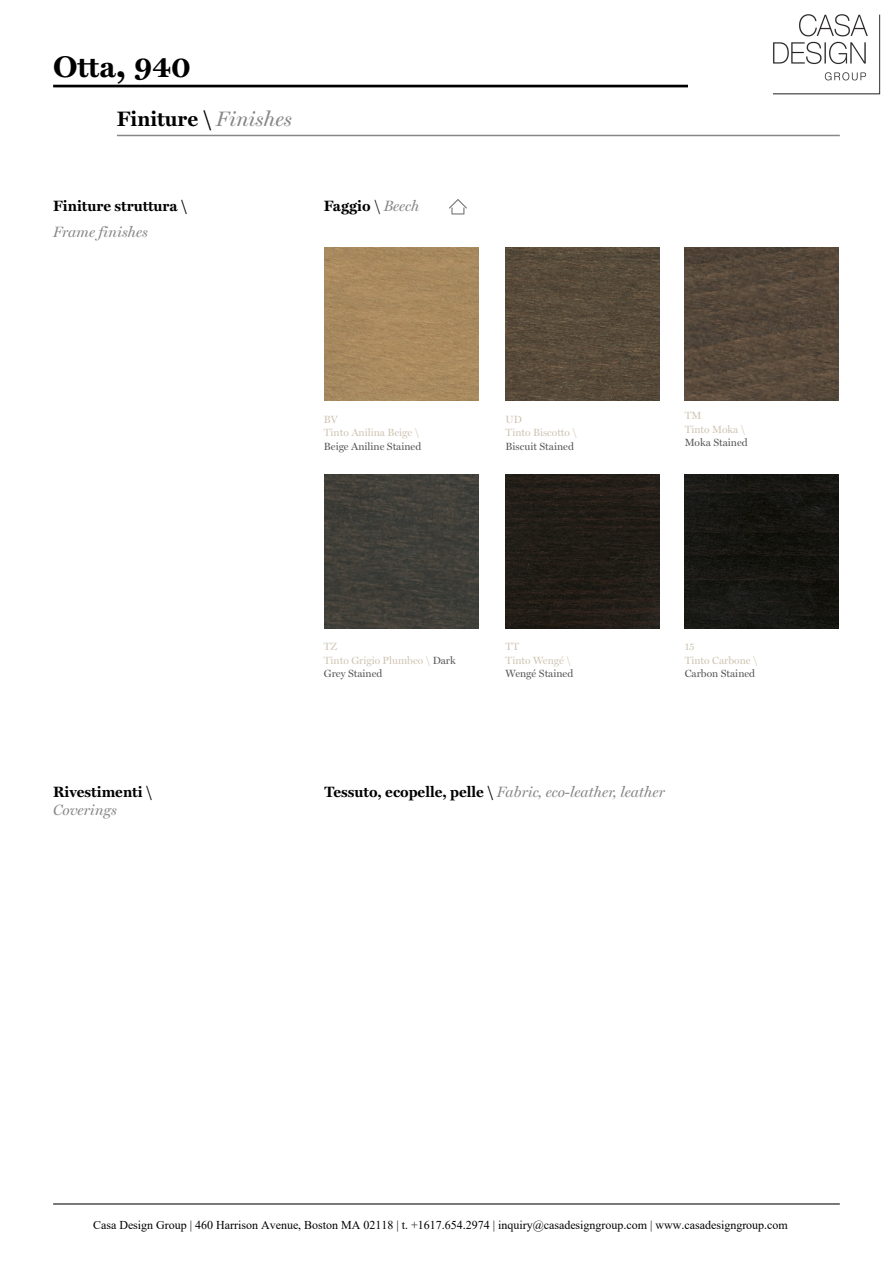
<style>
.page{position:relative;width:893px;height:1263px;background:#fff}
.page>*{position:absolute;margin:0;border:0;box-sizing:border-box;transform-origin:0 0}
.t1{font:700 30px "Miller Text";color:#000}
.t2{font:700 21px "Miller Text";color:#000}
.t3{font:italic 15px "Miller Display";color:#878787}
.t4{font:700 15px "Miller Text";color:#000}
.t5{font:12px "Times New Roman";color:#000}
.t6{font:10.5px/13.5px "Miller Display";color:#cfc4b2}
.t7{font:10.5px "Miller Display";color:#575756}
.t8{font:10.5px "Miller Display";color:#000}
.s1{font-size:36px}
.s2{font-family:"Miller Display";font-weight:400;font-style:italic;color:#878787}
.s3{font-family:"Miller Display";font-weight:400}
.s4{color:#575756}
.s5{font-family:"Miller Text";font-weight:700;font-style:normal;color:#000}
</style>
<div class="page">
<svg style="left:449px;top:199px;width:18px;height:15px"></svg>
<img style="left:506px;top:247px;width:153px;height:154px">
<img style="left:506px;top:474px;width:153px;height:154px">
<img style="left:325px;top:247px;width:153px;height:154px">
<img style="left:325px;top:474px;width:153px;height:154px">
<img style="left:685px;top:247px;width:153px;height:154px">
<img style="left:685px;top:474px;width:153px;height:154px">
<hr style="left:117px;top:135px;width:723px;height:1px;background:#878787">
<hr style="left:53px;top:1203px;width:787px;height:1px;background:#000">
<hr style="left:53px;top:85px;width:787px;height:2px;background:#000">
<img style="left:689px;top:85px;width:75px;height:2px">
<img style="left:764px;top:14px;width:117px;height:81px">
<h1 class="t1" style="left:53px;top:49px;width:139px">Otta<span class="s1">,</span> 940</h1>
<h2 class="t2" style="left:117px;top:107px;width:176px">Finiture \ <span class="s2">Finishes</span></h2>
<p class="t4" style="left:53px;top:197px;width:136px">Finiture struttura \</p>
<p class="t3" style="left:53px;top:223px;width:96px">Frame finishes</p>
<p class="t4" style="left:324px;top:197px;width:97px">Faggio <span class="s3">\</span> <span class="s2">Beech</span></p>
<p class="t6" style="left:324px;top:412px;width:97px">BV<br>Tinto Anilina Beige \</p>
<p class="t7" style="left:324px;top:440px;width:99px">Beige Aniline Stained</p>
<p class="t6" style="left:506px;top:412px;width:73px">UD<br>Tinto Biscotto \</p>
<p class="t7" style="left:506px;top:440px;width:70px">Biscuit Stained</p>
<p class="t6" style="left:685px;top:409px;width:62px">TM<br>Tinto Moka \</p>
<p class="t7" style="left:685px;top:437px;width:64px">Moka Stained</p>
<p class="t4" style="left:53px;top:783px;width:101px">Rivestimenti \</p>
<p class="t3" style="left:53px;top:801px;width:65px">Coverings</p>
<p class="t6" style="left:324px;top:640px;width:133px">TZ<br>Tinto Grigio Plumbeo \ <span class="s4">Dark<br>Grey Stained</span></p>
<p class="t6" style="left:506px;top:640px;width:67px">TT<br>Tinto Wengé \</p>
<p class="t7" style="left:506px;top:667px;width:69px">Wengé Stained</p>
<p class="t6" style="left:685px;top:640px;width:74px">15<br>Tinto Carbone \</p>
<p class="t7" style="left:685px;top:667px;width:72px">Carbon Stained</p>
<p class="t3" style="left:325px;top:783px;width:341px"><span class="s5">Tessuto, ecopelle, pelle \</span> Fabric, eco-leather, leather</p>
<p class="t5" style="left:93px;top:1219px;width:696px">Casa Design Group | 460 Harrison Avenue, Boston MA 02118 | t. +1617.654.2974 | inquiry@casadesigngroup.com | www.casadesigngroup.com</p>
<p class="t8" style="left:324px;top:1223px;width:224px">Color tones may vary from one dye lot to another.</p>
</div>
